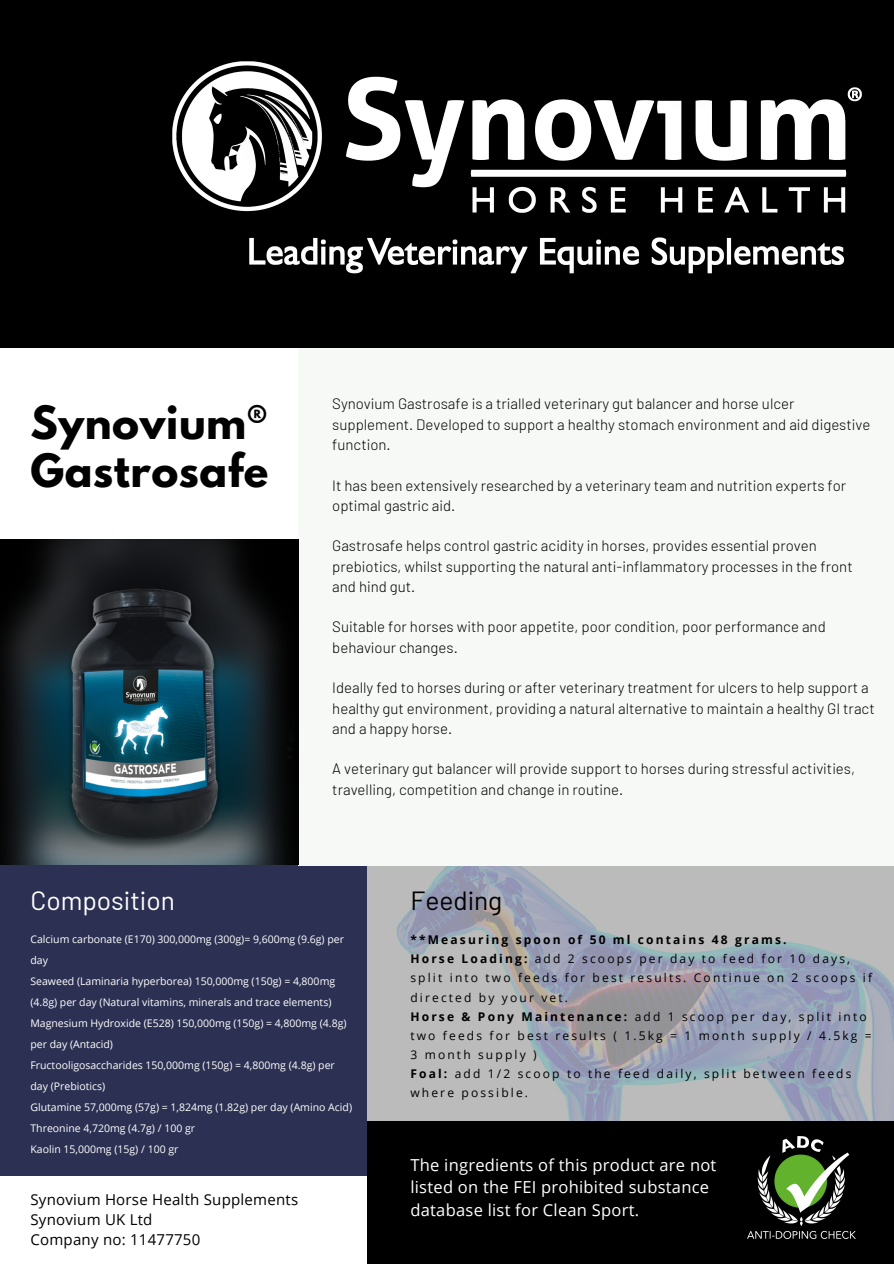
<style>
.page{position:relative;width:894px;height:1264px;background:#fff}
.page>*{position:absolute;margin:0;border:0;box-sizing:border-box;transform-origin:0 0}
.t1{font:700 40.65px/48.4px "League Spartan";letter-spacing:.015em;color:#000}
.t2{font:26.25px "Barlow";color:#fff}
.t3{font:26.25px "Barlow";color:#000}
.t4{font:16.5px/22.5px "Open Sans";letter-spacing:.015em;color:#fff}
.t5{font:300 15px/20.2px "Barlow";color:#000}
.t6{font:15px "Open Sans";letter-spacing:.015em;color:#000}
.t7{font:12px/19px "Open Sans";letter-spacing:.18em;color:#000}
.t8{font:700 12px "Open Sans";letter-spacing:.18em;color:#000}
.t9{font:10.5px/21px "Open Sans";color:#fff}
.s1{font-weight:700}
</style>
<div class="page">
<img style="left:367px;top:866px;width:526px;height:255px">
<div style="left:0;top:0;width:893px;height:541px;background:#000"></div>
<div style="left:0;top:348px;width:299px;height:192px;background:#fff"></div>
<div style="left:0;top:864px;width:367px;height:311px;background:#2c3052"></div>
<div style="left:298px;top:348px;width:595px;height:517px;background:#f7f9f7"></div>
<img style="left:172px;top:61px;width:690px;height:213px">
<img style="left:0;top:540px;width:298px;height:324px">
<div style="left:367px;top:1121px;width:526px;height:142px;background:#000"></div>
<img style="left:747px;top:1136px;width:108px;height:102px">
<p class="t1" style="left:30px;top:403px;width:239px">Synovium®<br>Gastrosafe</p>
<p class="t2" style="left:30px;top:883px;width:146px">Composition</p>
<p class="t5" style="left:332px;top:393px;width:539px">Synovium Gastrosafe is a trialled veterinary gut balancer and horse ulcer supplement. Developed to support a healthy stomach environment and aid digestive function.</p>
<p class="t5" style="left:332px;top:474px;width:515px">It has been extensively researched by a veterinary team and nutrition experts for optimal gastric aid.</p>
<p class="t5" style="left:332px;top:535px;width:522px">Gastrosafe helps control gastric acidity in horses, provides essential proven prebiotics, whilst supporting the natural anti-inflammatory processes in the front and hind gut.</p>
<p class="t5" style="left:332px;top:616px;width:495px">Suitable for horses with poor appetite, poor condition, poor performance and behaviour changes.</p>
<p class="t5" style="left:332px;top:677px;width:543px">Ideally fed to horses during or after veterinary treatment for ulcers to help support a healthy gut environment, providing a natural alternative to maintain a healthy GI tract and a happy horse.</p>
<p class="t5" style="left:332px;top:758px;width:524px">A veterinary gut balancer will provide support to horses during stressful activities, travelling, competition and change in routine.</p>
<p class="t3" style="left:410px;top:883px;width:93px">Feeding</p>
<p class="t9" style="left:30px;top:928px;width:315px">Calcium carbonate (E170) 300,000mg (300g)= 9,600mg (9.6g) per day</p>
<p class="t9" style="left:30px;top:970px;width:306px">Seaweed (Laminaria hyperborea) 150,000mg (150g) = 4,800mg (4.8g) per day (Natural vitamins, minerals and trace elements)</p>
<p class="t9" style="left:30px;top:1012px;width:317px">Magnesium Hydroxide (E528) 150,000mg (150g) = 4,800mg (4.8g) per day (Antacid)</p>
<p class="t9" style="left:30px;top:1054px;width:306px">Fructooligosaccharides 150,000mg (150g) = 4,800mg (4.8g) per day (Prebiotics)</p>
<p class="t9" style="left:30px;top:1096px;width:323px">Glutamine 57,000mg (57g) = 1,824mg (1.82g) per day (Amino Acid)</p>
<p class="t9" style="left:30px;top:1117px;width:166px">Threonine 4,720mg (4.7g) / 100 gr</p>
<p class="t9" style="left:30px;top:1138px;width:149px">Kaolin 15,000mg (15g) / 100 gr</p>
<p class="t6" style="left:30px;top:1188px;width:269px">Synovium Horse Health Supplements</p>
<p class="t6" style="left:30px;top:1209px;width:123px">Synovium UK Ltd</p>
<p class="t6" style="left:30px;top:1229px;width:171px">Company no: 11477750</p>
<p class="t8" style="left:410px;top:931px;width:377px">**Measuring spoon of 50 ml contains 48 grams.</p>
<p class="t7" style="left:410px;top:949px;width:463px"><span class="s1">Horse Loading:</span> add 2 scoops per day to feed for 10 days, split into two feeds for best results. Continue on 2 scoops if directed by your vet.</p>
<p class="t7" style="left:410px;top:1006px;width:462px"><span class="s1">Horse &amp; Pony Maintenance:</span> add 1 scoop per day, split into two feeds for best results ( 1.5kg = 1 month supply / 4.5kg =<br>3 month supply )</p>
<p class="t7" style="left:410px;top:1063px;width:442px"><span class="s1">Foal:</span> add 1/2 scoop to the feed daily, split between feeds where possible.</p>
<p class="t4" style="left:410px;top:1153px;width:307px">The ingredients of this product are not listed on the FEI prohibited substance</p>
<p class="t4" style="left:410px;top:1198px;width:230px">database list for Clean Sport.</p>
</div>
